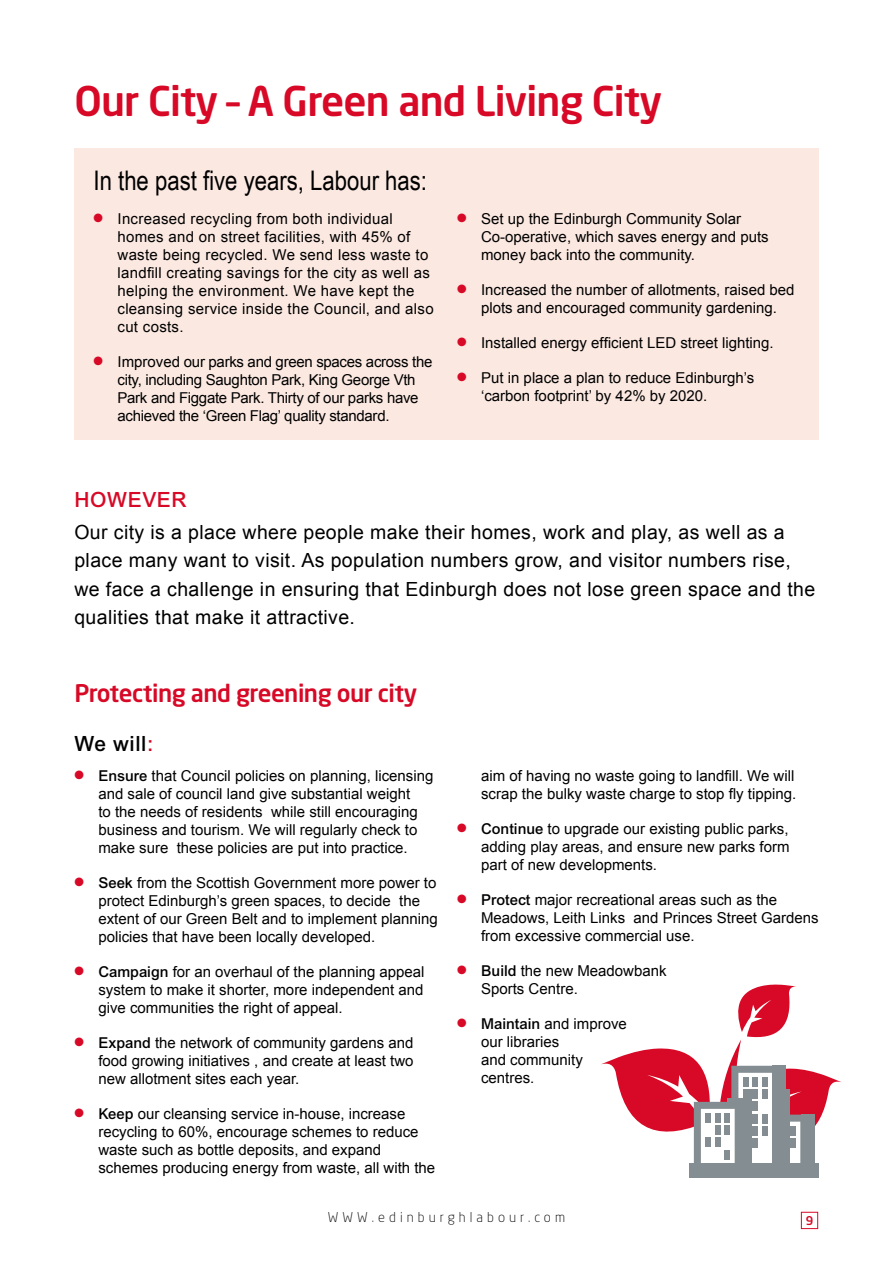
<style>
.page{position:relative;width:893px;height:1263px;background:#fff}
.page>*{position:absolute;margin:0;border:0;box-sizing:border-box;transform-origin:0 0}
.t1{font:500 40.5px "Neo Sans Std";letter-spacing:-.02em;color:#d70926}
.t2{font:27px "Arial Narrow";color:#000}
.t3{font:500 24px "Neo Sans Std";letter-spacing:-.02em;color:#d70926}
.t4{font:500 21px "Arial";letter-spacing:.03em;color:#d70926}
.t5{font:500 21px "Arial";letter-spacing:.03em;color:#000}
.t6{font:19.5px/28.5px "Arial";letter-spacing:.02em;color:#000}
.t7{font:15px/18px "Arial";color:#000}
.t8{font:15px/18px "Arial";letter-spacing:.02em;color:#000}
.t9{font:15px/18px "Arial";letter-spacing:-.02em;color:#000}
.t10{font:300 13.5px "Neo Sans Std";letter-spacing:.3em;color:#000}
.t11{font:500 12px "Neo Sans Std";color:#d70926}
.s1{color:#d70926}
.s2{font-weight:500}
</style>
<div class="page">
<div style="left:801px;top:1212px;width:17px;height:17px;border:1px solid #d70926"></div>
<div style="left:74px;top:149px;width:745px;height:291px;background:#fbe8e1"></div>
<svg style="left:601px;top:984px;width:241px;height:180px"></svg>
<div style="left:801px;top:1114px;width:13px;height:57px;background:#848d91"></div>
<svg style="left:694px;top:1066px;width:113px;height:98px"></svg>
<div style="left:735px;top:1102px;width:14px;height:68px;background:#848d91"></div>
<div style="left:715px;top:1113px;width:5px;height:9px;background:#848d91"></div>
<div style="left:724px;top:1113px;width:6px;height:9px;background:#848d91"></div>
<div style="left:706px;top:1113px;width:5px;height:9px;background:#848d91"></div>
<div style="left:715px;top:1126px;width:5px;height:9px;background:#848d91"></div>
<div style="left:724px;top:1126px;width:6px;height:9px;background:#848d91"></div>
<div style="left:715px;top:1138px;width:5px;height:9px;background:#848d91"></div>
<div style="left:706px;top:1138px;width:5px;height:9px;background:#848d91"></div>
<div style="left:724px;top:1150px;width:6px;height:9px;background:#848d91"></div>
<hr style="left:727px;top:1099px;width:22px;height:3px;background:#848d91">
<hr style="left:749px;top:1089px;width:3px;height:82px;background:#848d91">
<hr style="left:786px;top:1089px;width:3px;height:82px;background:#848d91">
<div style="left:689px;top:1164px;width:130px;height:14px;background:#848d91"></div>
<h1 class="t1" style="left:74px;top:76px;width:589px">Our City – A Green and Living City</h1>
<h2 class="t2" style="left:94px;top:160px;width:335px">In the past five years, Labour has:</h2>
<p class="t8" style="left:118px;top:209px;width:318px;text-indent:-24px"><span class="s1">●</span> Increased recycling from both individual homes and on street facilities, with 45% of waste being recycled. We send less waste to landfill creating savings for the city as well as helping the environment. We have kept the cleansing service inside the Council, and also cut costs.</p>
<p class="t9" style="left:118px;top:352px;width:316px;text-indent:-24px"><span class="s1">●</span> Improved our parks and green spaces across the city, including Saughton Park, King George Vth Park and Figgate Park. Thirty of our parks have achieved the ‘Green Flag’ quality standard.</p>
<p class="t7" style="left:481px;top:209px;width:289px;text-indent:-24px"><span class="s1">●</span> Set up the Edinburgh Community Solar<br>Co-operative, which saves energy and puts money back into the community.</p>
<p class="t7" style="left:457px;top:280px;width:339px;text-align:center"><span class="s1">●</span> Increased the number of allotments, raised bed plots and encouraged community gardening.</p>
<p class="t7" style="left:457px;top:333px;width:318px"><span class="s1">●</span> Installed energy efficient LED street lighting.</p>
<p class="t7" style="left:481px;top:368px;width:275px;text-indent:-24px"><span class="s1">●</span> Put in place a plan to reduce Edinburgh’s ‘carbon footprint’ by 42% by 2020.</p>
<h3 class="t4" style="left:74px;top:487px;width:114px">HOWEVER</h3>
<p class="t6" style="left:74px;top:518px;width:742px">Our city is a place where people make their homes, work and play, as well as a place many want to visit. As population numbers grow, and visitor numbers rise, we face a challenge in ensuring that Edinburgh does not lose green space and the qualities that make it attractive.</p>
<h3 class="t3" style="left:74px;top:677px;width:344px">Protecting and greening our city</h3>
<h3 class="t5" style="left:74px;top:731px;width:81px">We will<span class="s1">:</span></h3>
<p class="t7" style="left:74px;top:767px;width:361px;text-align:center"><span class="s1">●</span> <span class="s2">Ensure</span> that Council policies on planning, licensing and sale of council land give substantial weight<br>to the needs of residents while still encouraging business and tourism. We will regularly check to make sure these policies are put into practice.</p>
<p class="t7" style="left:98px;top:874px;width:341px;text-indent:-24px"><span class="s1">●</span> <span class="s2">Seek</span> from the Scottish Government more power to protect Edinburgh’s green spaces, to decide the extent of our Green Belt and to implement planning policies that have been locally developed.</p>
<p class="t7" style="left:98px;top:963px;width:328px;text-align:justify;text-indent:-24px"><span class="s1">●</span> <span class="s2">Campaign</span> for an overhaul of the planning appeal system to make it shorter, more independent and give communities the right of appeal.</p>
<p class="t7" style="left:98px;top:1034px;width:317px;text-align:justify;text-indent:-24px"><span class="s1">●</span> <span class="s2">Expand</span> the network of community gardens and food growing initiatives , and create at least two new allotment sites each year.</p>
<p class="t7" style="left:98px;top:1105px;width:338px;text-indent:-24px"><span class="s1">●</span> <span class="s2">Keep</span> our cleansing service in-house, increase recycling to 60%, encourage schemes to reduce waste such as bottle deposits, and expand schemes producing energy from waste, all with the</p>
<p class="t7" style="left:481px;top:767px;width:317px">aim of having no waste going to landfill. We will scrap the bulky waste charge to stop fly tipping.</p>
<p class="t7" style="left:481px;top:820px;width:310px;text-align:justify;text-indent:-24px"><span class="s1">●</span> <span class="s2">Continue</span> to upgrade our existing public parks, adding play areas, and ensure new parks form part of new developments.</p>
<p class="t7" style="left:481px;top:891px;width:339px;text-indent:-24px"><span class="s1">●</span> <span class="s2">Protect</span> major recreational areas such as the<br>Meadows, Leith Links and Princes Street Gardens from excessive commercial use.</p>
<p class="t7" style="left:481px;top:962px;width:187px;text-indent:-24px"><span class="s1">●</span> <span class="s2">Build</span> the new Meadowbank<br>Sports Centre.</p>
<p class="t7" style="left:481px;top:1015px;width:147px;text-indent:-24px"><span class="s1">●</span> <span class="s2">Maintain</span> and improve our libraries<br>and community centres.</p>
<p class="t10" style="left:328px;top:1209px;width:239px">WWW.edinburghlabour.com</p>
<p class="t11" style="left:806px;top:1213px;width:9px">9</p>
</div>
